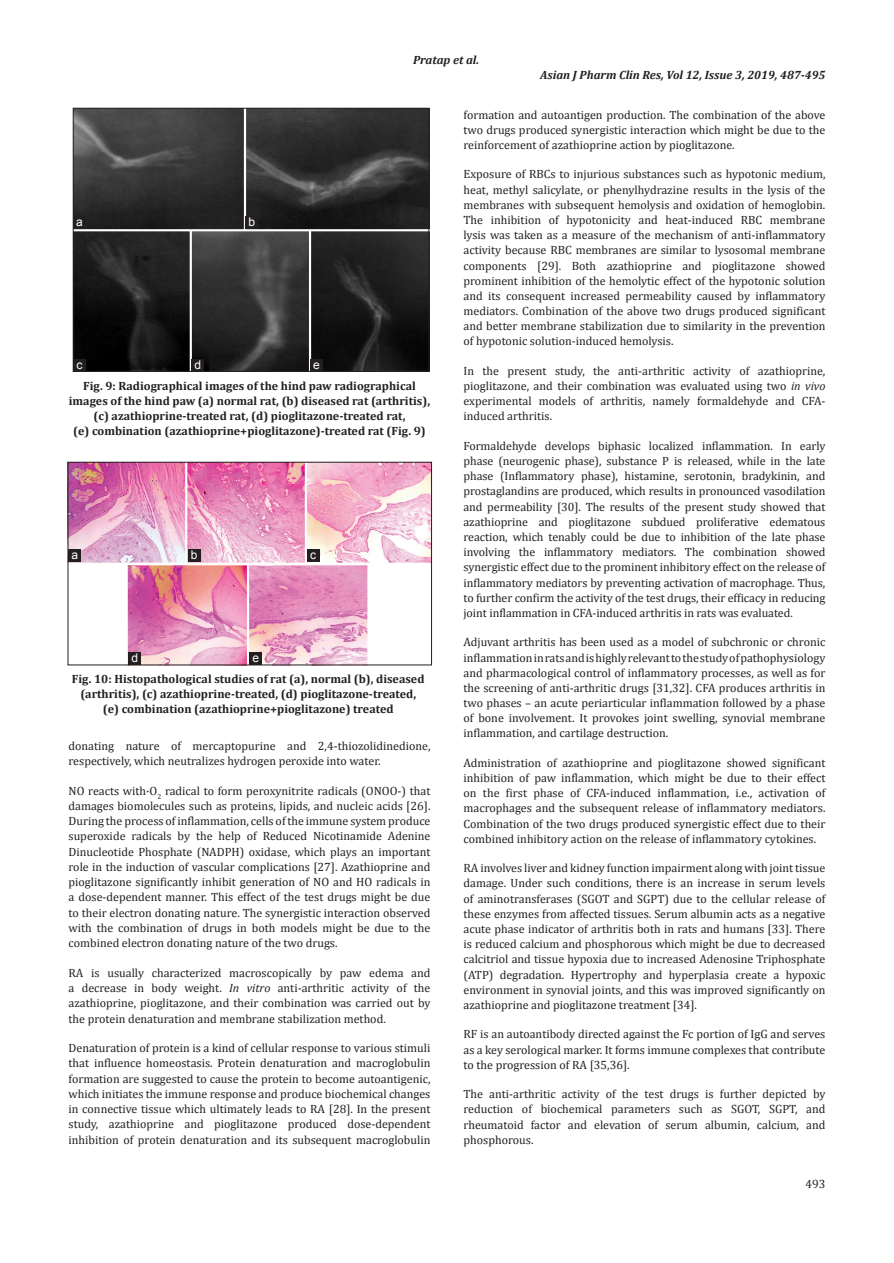
<style>
.page{position:relative;width:894px;height:1263px;background:#fff}
.page>*{position:absolute;margin:0;border:0;box-sizing:border-box;transform-origin:0 0}
.TX{font:12px/15.1px "Cambria";color:#231f20;text-align:justify}
.FGC{font:700 12px/15px "Cambria";color:#231f20;text-align:center}
.t1{font:italic 700 12px "Cambria";color:#231f20}
.LABEL{font:12px "Arial";color:#fff}
.s1{font-style:italic}
</style>
<div class="page">
<img style="left:75px;top:110px;width:352px;height:260px">
<div style="left:73px;top:108px;width:356px;height:264px;border:1px solid #231f20"></div>
<div style="left:73px;top:216px;width:13px;height:13px;background:#231f20"></div>
<div style="left:245px;top:216px;width:13px;height:13px;background:#231f20"></div>
<div style="left:73px;top:359px;width:13px;height:13px;background:#231f20"></div>
<div style="left:191px;top:359px;width:13px;height:13px;background:#231f20"></div>
<div style="left:310px;top:359px;width:13px;height:13px;background:#231f20"></div>
<img style="left:70px;top:464px;width:359px;height:199px">
<div style="left:68px;top:462px;width:363px;height:203px;border:1px solid #231f20"></div>
<div style="left:68px;top:549px;width:13px;height:13px;background:#231f20"></div>
<div style="left:188px;top:549px;width:12px;height:13px;background:#231f20"></div>
<div style="left:307px;top:549px;width:12px;height:13px;background:#231f20"></div>
<div style="left:128px;top:652px;width:13px;height:13px;background:#231f20"></div>
<div style="left:249px;top:652px;width:13px;height:13px;background:#231f20"></div>
<p class="t1" style="left:413px;top:51px;width:68px">Pratap et al.</p>
<p class="t1" style="left:540px;top:66px;width:287px">Asian J Pharm Clin Res, Vol 12, Issue 3, 2019, 487-495</p>
<p class="LABEL" style="left:76px;top:214px;width:8px">a</p>
<p class="LABEL" style="left:248px;top:214px;width:8px">b</p>
<p class="LABEL" style="left:77px;top:356px;width:7px">c</p>
<p class="LABEL" style="left:194px;top:356px;width:8px">d</p>
<p class="LABEL" style="left:313px;top:356px;width:8px">e</p>
<p class="FGC" style="left:69px;top:378px;width:362px">Fig. 9: Radiographical images of the hind paw radiographical images of the hind paw (a) normal rat, (b) diseased rat (arthritis), (c) azathioprine-treated rat, (d) pioglitazone-treated rat,<br>(e) combination (azathioprine+pioglitazone)-treated rat (Fig. 9)</p>
<p class="LABEL" style="left:72px;top:547px;width:8px">a</p>
<p class="LABEL" style="left:191px;top:547px;width:8px">b</p>
<p class="LABEL" style="left:310px;top:547px;width:7px">c</p>
<p class="LABEL" style="left:131px;top:650px;width:8px">d</p>
<p class="LABEL" style="left:252px;top:650px;width:8px">e</p>
<p class="FGC" style="left:72px;top:671px;width:354px">Fig. 10: Histopathological studies of rat (a), normal (b), diseased (arthritis), (c) azathioprine-treated, (d) pioglitazone-treated, (e) combination (azathioprine+pioglitazone) treated</p>
<p class="TX" style="left:68px;top:738px;width:363px">donating nature of mercaptopurine and 2,4-thiozolidinedione, respectively, which neutralizes hydrogen peroxide into water.</p>
<p class="TX" style="left:68px;top:783px;width:363px">NO reacts with·O<sub>2</sub> radical to form peroxynitrite radicals (ONOO-) that damages biomolecules such as proteins, lipids, and nucleic acids [26].<br>During the process of inflammation, cells of the immune system produce superoxide radicals by the help of Reduced Nicotinamide Adenine Dinucleotide Phosphate (NADPH) oxidase, which plays an important role in the induction of vascular complications [27]. Azathioprine and pioglitazone significantly inhibit generation of NO and HO radicals in a dose-dependent manner. This effect of the test drugs might be due to their electron donating nature. The synergistic interaction observed with the combination of drugs in both models might be due to the combined electron donating nature of the two drugs.</p>
<p class="TX" style="left:68px;top:965px;width:363px">RA is usually characterized macroscopically by paw edema and a decrease in body weight. <span class="s1">In vitro</span> anti-arthritic activity of the azathioprine, pioglitazone, and their combination was carried out by the protein denaturation and membrane stabilization method.</p>
<p class="TX" style="left:68px;top:1040px;width:363px">Denaturation of protein is a kind of cellular response to various stimuli that influence homeostasis. Protein denaturation and macroglobulin formation are suggested to cause the protein to become autoantigenic, which initiates the immune response and produce biochemical changes in connective tissue which ultimately leads to RA [28]. In the present study, azathioprine and pioglitazone produced dose-dependent inhibition of protein denaturation and its subsequent macroglobulin</p>
<p class="TX" style="left:463px;top:107px;width:363px">formation and autoantigen production. The combination of the above two drugs produced synergistic interaction which might be due to the reinforcement of azathioprine action by pioglitazone.</p>
<p class="TX" style="left:463px;top:167px;width:363px">Exposure of RBCs to injurious substances such as hypotonic medium, heat, methyl salicylate, or phenylhydrazine results in the lysis of the membranes with subsequent hemolysis and oxidation of hemoglobin.<br>The inhibition of hypotonicity and heat-induced RBC membrane lysis was taken as a measure of the mechanism of anti-inflammatory activity because RBC membranes are similar to lysosomal membrane components [29]. Both azathioprine and pioglitazone showed prominent inhibition of the hemolytic effect of the hypotonic solution and its consequent increased permeability caused by inflammatory mediators. Combination of the above two drugs produced significant and better membrane stabilization due to similarity in the prevention of hypotonic solution-induced hemolysis.</p>
<p class="TX" style="left:463px;top:363px;width:363px">In the present study, the anti-arthritic activity of azathioprine, pioglitazone, and their combination was evaluated using two <span class="s1">in vivo </span>experimental models of arthritis, namely formaldehyde and CFA&shy;induced arthritis.</p>
<p class="TX" style="left:463px;top:438px;width:363px">Formaldehyde develops biphasic localized inflammation. In early phase (neurogenic phase), substance P is released, while in the late phase (Inflammatory phase), histamine, serotonin, bradykinin, and prostaglandins are produced, which results in pronounced vasodilation and permeability [30]. The results of the present study showed that azathioprine and pioglitazone subdued proliferative edematous reaction, which tenably could be due to inhibition of the late phase involving the inflammatory mediators. The combination showed synergistic effect due to the prominent inhibitory effect on the release of inflammatory mediators by preventing activation of macrophage. Thus, to further confirm the activity of the test drugs, their efficacy in reducing joint inflammation in CFA-induced arthritis in rats was evaluated.</p>
<p class="TX" style="left:463px;top:634px;width:363px">Adjuvant arthritis has been used as a model of subchronic or chronic inflammation in rats and is highly relevant to the study of pathophysiology and pharmacological control of inflammatory processes, as well as for the screening of anti-arthritic drugs [31,32]. CFA produces arthritis in two phases – an acute periarticular inflammation followed by a phase of bone involvement. It provokes joint swelling, synovial membrane inflammation, and cartilage destruction.</p>
<p class="TX" style="left:463px;top:755px;width:363px">Administration of azathioprine and pioglitazone showed significant inhibition of paw inflammation, which might be due to their effect on the first phase of CFA-induced inflammation, i.e., activation of macrophages and the subsequent release of inflammatory mediators.<br>Combination of the two drugs produced synergistic effect due to their combined inhibitory action on the release of inflammatory cytokines.</p>
<p class="TX" style="left:463px;top:860px;width:363px">RA involves liver and kidney function impairment along with joint tissue damage. Under such conditions, there is an increase in serum levels of aminotransferases (SGOT and SGPT) due to the cellular release of these enzymes from affected tissues. Serum albumin acts as a negative acute phase indicator of arthritis both in rats and humans [33]. There is reduced calcium and phosphorous which might be due to decreased calcitriol and tissue hypoxia due to increased Adenosine Triphosphate (ATP) degradation. Hypertrophy and hyperplasia create a hypoxic environment in synovial joints, and this was improved significantly on azathioprine and pioglitazone treatment [34].</p>
<p class="TX" style="left:463px;top:1026px;width:363px">RF is an autoantibody directed against the Fc portion of IgG and serves as a key serological marker. It forms immune complexes that contribute to the progression of RA [35,36].</p>
<p class="TX" style="left:463px;top:1086px;width:363px">The anti-arthritic activity of the test drugs is further depicted by reduction of biochemical parameters such as SGOT, SGPT, and rheumatoid factor and elevation of serum albumin, calcium, and phosphorous.</p>
<p class="TX" style="left:805px;top:1176px;width:21px">493</p>
</div>
